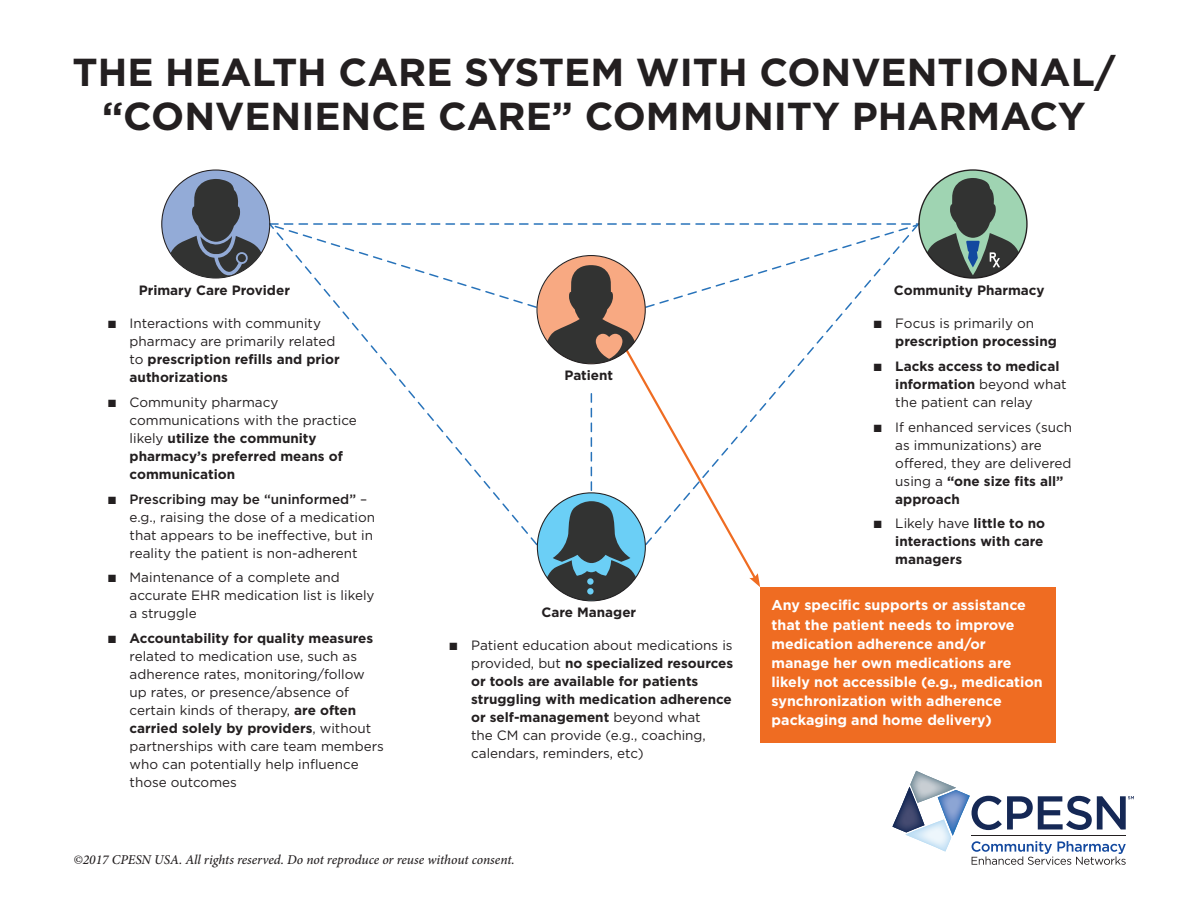
<style>
.page{position:relative;width:1188px;height:918px;background:#fff}
.page>*{position:absolute;margin:0;border:0;box-sizing:border-box;transform-origin:0 0}
.t1{font:700 39px/43.5px "Gotham";color:#231f20;text-align:center}
.t2{font:700 14.25px/19.2px "Gotham";color:#fff}
.t3{font:13.5px/18px "Gotham";color:#231f20}
.t4{font:700 13.5px/18px "Gotham";color:#231f20}
.t5{font:italic 500 13.5px "Minion Pro";letter-spacing:-.005em;color:#231f20}
.s1{font-weight:700}
.s2{font-weight:400}
.s3{font-weight:500}
</style>
<div class="page">
<div style="left:760px;top:587px;width:295px;height:156px;background:#ef6c22"></div>
<svg style="left:161px;top:169px;width:867px;height:432px"></svg>
<svg style="left:892px;top:771px;width:242px;height:94px"></svg>
<h1 class="t1" style="left:72px;top:50px;width:1045px">THE HEALTH CARE SYSTEM WITH CONVENTIONAL/ “CONVENIENCE CARE” COMMUNITY PHARMACY</h1>
<p class="t4" style="left:139px;top:281px;width:153px">Primary Care Provider</p>
<p class="t4" style="left:894px;top:281px;width:152px">Community Pharmacy</p>
<p class="t3" style="left:130px;top:314px;width:212px;text-indent:-22px">■ Interactions with community pharmacy are primarily related to <span class="s1">prescription refills and prior authorizations</span></p>
<p class="t4" style="left:130px;top:393px;width:229px;text-indent:-22px">■ <span class="s2">Community pharmacy communications with the practice likely</span> utilize the community pharmacy’s preferred means of communication</p>
<p class="t3" style="left:130px;top:490px;width:247px;text-indent:-22px">■ <span class="s3">Prescribing may be “uninformed”</span> – e.g., raising the dose of a medication that appears to be ineffective, but in reality the patient is non-adherent</p>
<p class="t3" style="left:130px;top:568px;width:247px;text-indent:-22px">■ Maintenance of a complete and accurate EHR medication list is likely a struggle</p>
<p class="t3" style="left:130px;top:629px;width:256px;text-indent:-22px">■ <span class="s1">Accountability for quality measures </span>related to medication use, such as adherence rates, monitoring/follow up rates, or presence/absence of certain kinds of therapy, <span class="s1">are often carried solely by providers</span>, without partnerships with care team members who can potentially help influence those outcomes</p>
<p class="t4" style="left:564px;top:366px;width:50px">Patient</p>
<p class="t4" style="left:541px;top:602px;width:96px">Care Manager</p>
<p class="t3" style="left:471px;top:636px;width:264px;text-indent:-22px">■ Patient education about medications is provided, but <span class="s1">no specialized resources or tools are available for patients struggling with medication adherence or self-management</span> beyond what<br>the CM can provide (e.g., coaching, calendars, reminders, etc)</p>
<p class="t5" style="left:73px;top:851px;width:443px">©2017 CPESN USA. All rights reserved. Do not reproduce or reuse without consent.</p>
<p class="t4" style="left:895px;top:314px;width:163px;text-indent:-22px">■ <span class="s2">Focus is primarily on </span>prescription processing</p>
<p class="t4" style="left:895px;top:357px;width:173px;text-indent:-22px">■ Lacks access to medical information <span class="s2">beyond what the patient can relay</span></p>
<p class="t3" style="left:895px;top:418px;width:178px;text-indent:-22px">■ If enhanced services (such as immunizations) are offered, they are delivered using a <span class="s1">“one size fits all” approach</span></p>
<p class="t4" style="left:895px;top:514px;width:151px;text-align:justify;text-indent:-22px">■ <span class="s2">Likely have</span> little to no interactions with care managers</p>
<p class="t2" style="left:772px;top:595px;width:273px">Any specific supports or assistance that the patient needs to improve medication adherence and/or manage her own medications are likely not accessible (e.g., medication synchronization with adherence packaging and home delivery)</p>
</div>
